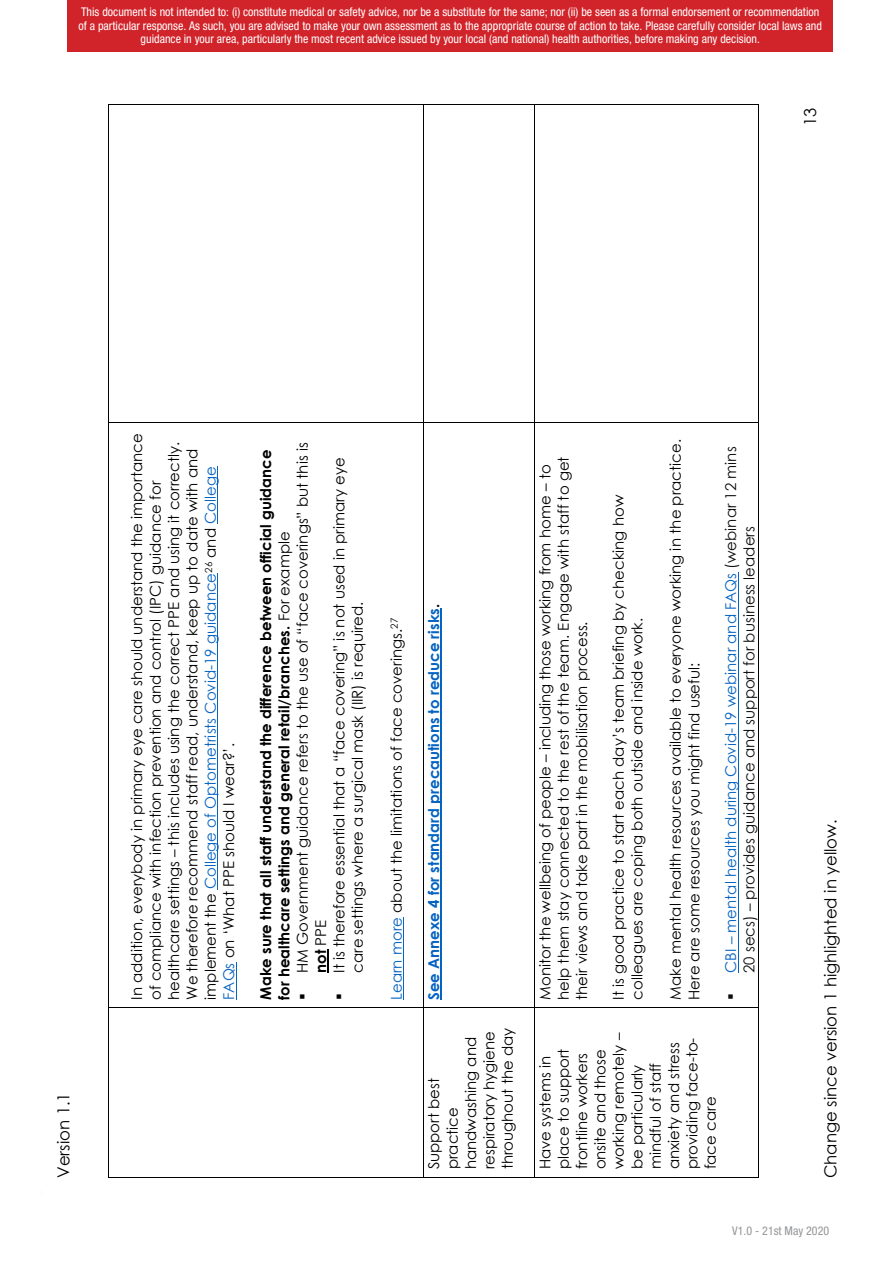
<style>
.page{position:relative;width:893px;height:1263px;background:#fff}
.page>*{position:absolute;margin:0;border:0;box-sizing:border-box;transform-origin:0 0}
.t1{font:16.5px "Century Gothic";color:#000}
.t2{font:15px/18.5px "Century Gothic";color:#000}
.t3{font:700 15px/18.3px "Century Gothic";color:#000}
.t4{font:15px/18.3px "Century Gothic";color:#0d0c0d}
.t5{font:700 15px "Century Gothic";color:#0563c1}
.t6{font:condensed 12px/13.5px "Helvetica Neue LT Pro";color:#fff;text-align:center}
.t7{font:condensed 12px "Helvetica Neue LT Pro";color:#939598}
.s1{color:#0563c1}
.s2{font-weight:400}
.s3{font-weight:700}
.s4{color:#000}
</style>
<div class="page">
<hr style="left:217px;top:573px;width:1px;height:316px;background:#0563c1">
<hr style="left:217px;top:466px;width:1px;height:58px;background:#0563c1">
<hr style="left:236px;top:963px;width:1px;height:37px;background:#0563c1">
<svg style="left:328px;top:950px;width:1px;height:23px"></svg>
<hr style="left:403px;top:917px;width:1px;height:83px;background:#0563c1">
<hr style="left:108px;top:1008px;width:1px;height:169px;background:#000">
<hr style="left:108px;top:423px;width:1px;height:584px;background:#000">
<hr style="left:108px;top:104px;width:1px;height:318px;background:#000">
<hr style="left:109px;top:1177px;width:314px;height:1px;background:#000">
<hr style="left:109px;top:1007px;width:314px;height:1px;background:#000">
<hr style="left:109px;top:422px;width:314px;height:1px;background:#000">
<hr style="left:109px;top:104px;width:314px;height:1px;background:#000">
<hr style="left:441px;top:608px;width:1px;height:392px;background:#0563c1">
<hr style="left:423px;top:1008px;width:1px;height:169px;background:#000">
<hr style="left:423px;top:423px;width:1px;height:584px;background:#000">
<hr style="left:423px;top:104px;width:1px;height:318px;background:#000">
<hr style="left:424px;top:1177px;width:111px;height:1px;background:#000">
<hr style="left:424px;top:1007px;width:111px;height:1px;background:#000">
<hr style="left:424px;top:422px;width:111px;height:1px;background:#000">
<hr style="left:424px;top:104px;width:111px;height:1px;background:#000">
<hr style="left:738px;top:573px;width:1px;height:400px;background:#0563c1">
<hr style="left:535px;top:1008px;width:1px;height:169px;background:#000">
<hr style="left:535px;top:423px;width:1px;height:584px;background:#000">
<hr style="left:535px;top:104px;width:1px;height:318px;background:#000">
<hr style="left:535px;top:1177px;width:223px;height:1px;background:#000">
<hr style="left:758px;top:1008px;width:1px;height:169px;background:#000">
<hr style="left:535px;top:1007px;width:223px;height:1px;background:#000">
<hr style="left:758px;top:423px;width:1px;height:584px;background:#000">
<hr style="left:535px;top:422px;width:223px;height:1px;background:#000">
<hr style="left:758px;top:104px;width:1px;height:318px;background:#000">
<hr style="left:535px;top:104px;width:223px;height:1px;background:#000">
<div style="left:68px;top:0;width:765px;height:51px;background:#d1232a"></div>
<p class="t6" style="left:79px;top:5px;width:745px">This document is not intended to: (i) constitute medical or safety advice, nor be a substitute for the same; nor (ii) be seen as a formal endorsement or recommendation of a particular response. As such, you are advised to make your own assessment as to the appropriate course of action to take. Please carefully consider local laws and guidance in your area, particularly the most recent advice issued by your local (and national) health authorities, before making any decision.</p>
<p class="t1" style="left:799px;top:126px;width:20px;rotate:-90deg">13</p>
<p class="t1" style="left:52px;top:1178px;width:87px;rotate:-90deg">Version 1.1</p>
<p class="t2" style="left:127px;top:1000px;width:568px;rotate:-90deg">In addition, everybody in primary eye care should understand the importance of compliance with infection prevention and control (IPC) guidance for healthcare settings – this includes using the correct PPE and using it correctly.<br>We therefore recommend staff read, understand, keep up to date with and implement the <span class="s1">College of Optometrists Covid-19 guidance</span><sup>26</sup> and <span class="s1">College FAQs</span> on ‘What PPE should I wear?’.</p>
<p class="t3" style="left:256px;top:1000px;width:552px;rotate:-90deg">Make sure that all staff understand the difference between official guidance for healthcare settings and general retail/branches. <span class="s2">For example</span></p>
<p class="t2" style="left:293px;top:973px;width:532px;text-indent:-27px;rotate:-90deg">▪ HM Government guidance refers to the use of “face coverings” but this is <span class="s3">not</span> PPE</p>
<p class="t2" style="left:330px;top:973px;width:517px;text-indent:-27px;rotate:-90deg">▪ It is therefore essential that a “face covering” is not used in primary eye care settings where a surgical mask (IIR) is required.</p>
<p class="t2" style="left:387px;top:1000px;width:383px;rotate:-90deg"><span class="s1">Learn more</span> about the limitations of face coverings.<sup>27</sup></p>
<p class="t5" style="left:422px;top:1000px;width:398px;rotate:-90deg">See Annexe 4 for standard precautions to reduce risks<span class="s4">.</span></p>
<p class="t2" style="left:424px;top:1169px;width:143px;rotate:-90deg">Support best practice handwashing and respiratory hygiene throughout the day</p>
<p class="t2" style="left:536px;top:1000px;width:545px;rotate:-90deg">Monitor the wellbeing of people – including those working from home – to help them stay connected to the rest of the team. Engage with staff to get their views and take part in the mobilisation process.</p>
<p class="t2" style="left:609px;top:1000px;width:506px;rotate:-90deg">It is good practice to start each day’s team briefing by checking how colleagues are coping both outside and inside work.</p>
<p class="t2" style="left:666px;top:1000px;width:562px;rotate:-90deg">Make mental health resources available to everyone working in the practice.<br>Here are some resources you might find useful:</p>
<p class="t4" style="left:721px;top:973px;width:528px;text-indent:-27px;rotate:-90deg">▪ <span class="s1">CBI – mental health during Covid-19 webinar and FAQs</span> (webinar 12 mins<br>20 secs) – provides guidance and support for business leaders</p>
<p class="t2" style="left:535px;top:1169px;width:138px;rotate:-90deg">Have systems in place to support frontline workers onsite and those working remotely – be particularly mindful of staff anxiety and stress providing face-to&shy;face care</p>
<p class="t1" style="left:819px;top:1178px;width:360px;rotate:-90deg">Change since version 1 highlighted in yellow.</p>
<p class="t7" style="left:732px;top:1224px;width:98px">V1.0 - 21st May 2020</p>
</div>
